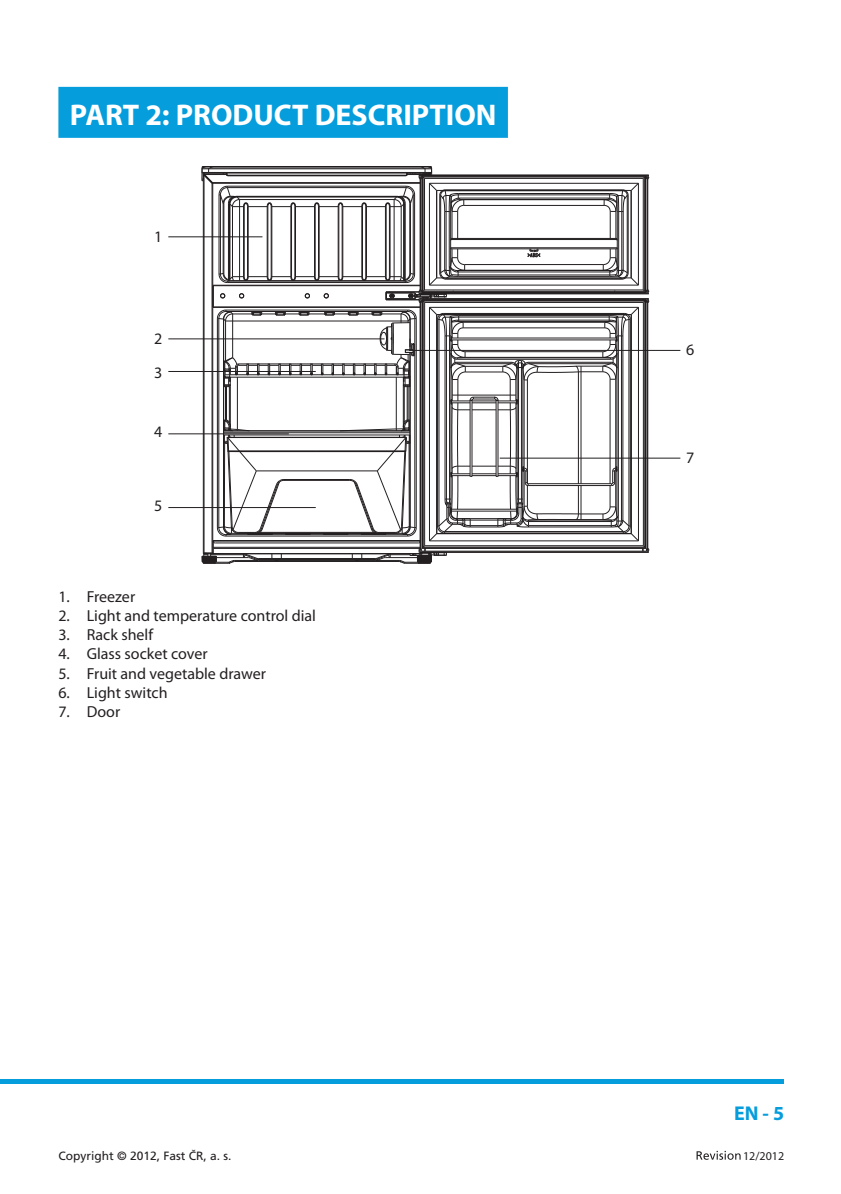
<style>
.page{position:relative;width:841px;height:1194px;background:#fff}
.page>*{position:absolute;margin:0;border:0;box-sizing:border-box;transform-origin:0 0}
.t1{font:700 30px "Myriad Pro";color:#fff}
.t2{font:700 20px "Myriad Pro";color:#069ddc}
.t3{font:16px/34px "Myriad Pro";color:#231f20}
.t4{font:12px "Frutiger CE";color:#231f20}
.t5{font:12px "Myriad Pro";color:#231f20}
</style>
<div class="page">
<hr style="left:0;top:1079px;width:784px;height:4px;background:#069ddc">
<svg style="left:696px;top:1151px;width:44px;height:9px"></svg>
<div style="left:58px;top:87px;width:450px;height:51px;background:#069ddc"></div>
<svg style="left:202px;top:166px;width:448px;height:398px"></svg>
<hr style="left:168px;top:236px;width:94px;height:1px;background:#231f20">
<hr style="left:168px;top:338px;width:216px;height:1px;background:#231f20">
<hr style="left:168px;top:371px;width:148px;height:1px;background:#231f20">
<hr style="left:409px;top:350px;width:271px;height:1px;background:#231f20">
<hr style="left:168px;top:433px;width:121px;height:1px;background:#231f20">
<hr style="left:168px;top:507px;width:148px;height:1px;background:#231f20">
<hr style="left:500px;top:458px;width:180px;height:1px;background:#231f20">
<h1 class="t1" style="left:70px;top:103px;width:428px">PART 2: PRODUCT DESCRIPTION</h1>
<p class="t3" style="left:154px;top:221px;width:10px">1</p>
<p class="t3" style="left:154px;top:323px;width:10px">2<br>3</p>
<p class="t3" style="left:686px;top:334px;width:10px">6</p>
<p class="t3" style="left:154px;top:416px;width:10px">4</p>
<p class="t3" style="left:154px;top:490px;width:10px">5</p>
<p class="t3" style="left:58px;top:581px;width:78px">1. Freezer</p>
<p class="t3" style="left:58px;top:600px;width:259px">2. Light and temperature control dial</p>
<p class="t3" style="left:58px;top:619px;width:96px">3. Rack shelf</p>
<p class="t3" style="left:58px;top:638px;width:151px">4. Glass socket cover</p>
<p class="t3" style="left:58px;top:657px;width:209px">5. Fruit and vegetable drawer</p>
<p class="t3" style="left:58px;top:677px;width:111px">6. Light switch</p>
<p class="t3" style="left:58px;top:696px;width:63px">7. Door</p>
<p class="t3" style="left:686px;top:442px;width:10px">7</p>
<p class="t2" style="left:734px;top:1106px;width:52px">EN - 5</p>
<p class="t4" style="left:58px;top:1151px;width:174px">Copyright © 2012, Fast ČR, a. s.</p>
<p class="t5" style="left:743px;top:1151px;width:43px">12/2012</p>
</div>
